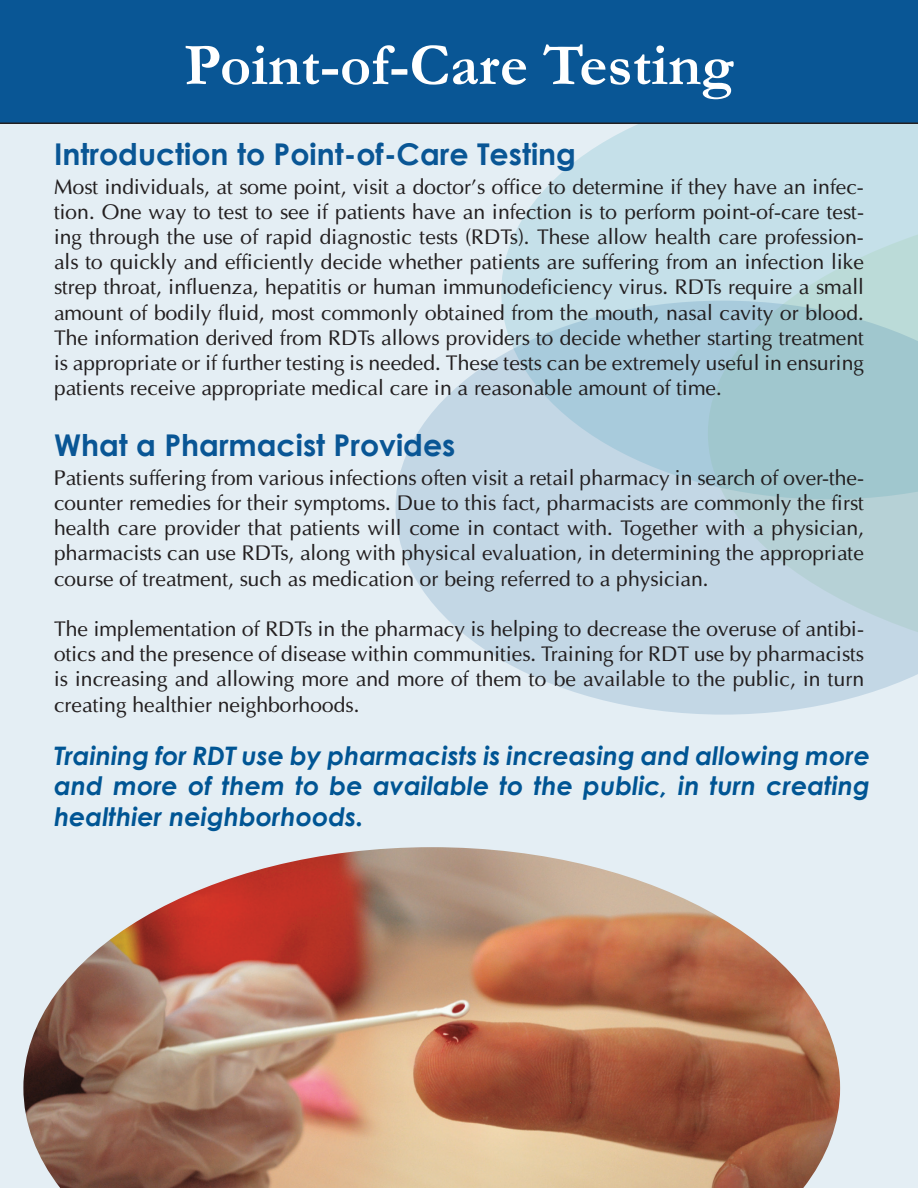
<style>
.page{position:relative;width:918px;height:1188px;background:#e4eef4}
.page>*{position:absolute;margin:0;border:0;box-sizing:border-box;transform-origin:0 0}
.t1{font:700 60px "Garamond";color:#fff}
.t2{font:700 30px "Century Gothic";color:#095695}
.t3{font:italic 700 25.5px/30.6px "Century Gothic";color:#005594;text-align:justify}
.t4{font:21px/25.2px "Optima";color:#231f20;text-align:justify}
</style>
<div class="page">
<svg style="left:501px;top:124px;width:417px;height:177px;background:#c9e1ea"></svg>
<svg style="left:708px;top:193px;width:210px;height:108px;background:#c2dee5"></svg>
<svg style="left:395px;top:301px;width:523px;height:414px;background:#bdd5e0"></svg>
<div style="left:0;top:0;width:918px;height:124px;background:#095695"></div>
<img style="left:23px;top:847px;width:817px;height:341px">
<h1 class="t1" style="left:184px;top:24px;width:551px">Point-of-Care Testing</h1>
<h2 class="t2" style="left:54px;top:131px;width:524px">Introduction to Point-of-Care Testing</h2>
<p class="t4" style="left:54px;top:174px;width:812px">Most individuals, at some point, visit a doctor’s office to determine if they have an infec&shy;tion. One way to test to see if patients have an infection is to perform point-of-care test&shy;ing through the use of rapid diagnostic tests (RDTs). These allow health care profession&shy;als to quickly and efficiently decide whether patients are suffering from an infection like strep throat, influenza, hepatitis or human immunodeficiency virus. RDTs require a small amount of bodily fluid, most commonly obtained from the mouth, nasal cavity or blood.<br>The information derived from RDTs allows providers to decide whether starting treatment is appropriate or if further testing is needed. These tests can be extremely useful in ensuring patients receive appropriate medical care in a reasonable amount of time.</p>
<h2 class="t2" style="left:54px;top:423px;width:403px">What a Pharmacist Provides</h2>
<p class="t4" style="left:54px;top:465px;width:812px">Patients suffering from various infections often visit a retail pharmacy in search of over-the&shy;counter remedies for their symptoms. Due to this fact, pharmacists are commonly the first health care provider that patients will come in contact with. Together with a physician, pharmacists can use RDTs, along with physical evaluation, in determining the appropriate course of treatment, such as medication or being referred to a physician.</p>
<p class="t4" style="left:54px;top:616px;width:812px">The implementation of RDTs in the pharmacy is helping to decrease the overuse of antibi&shy;otics and the presence of disease within communities. Training for RDT use by pharmacists is increasing and allowing more and more of them to be available to the public, in turn creating healthier neighborhoods.</p>
<p class="t3" style="left:54px;top:739px;width:818px">Training for RDT use by pharmacists is increasing and allowing more and more of them to be available to the public, in turn creating healthier neighborhoods.</p>
</div>
